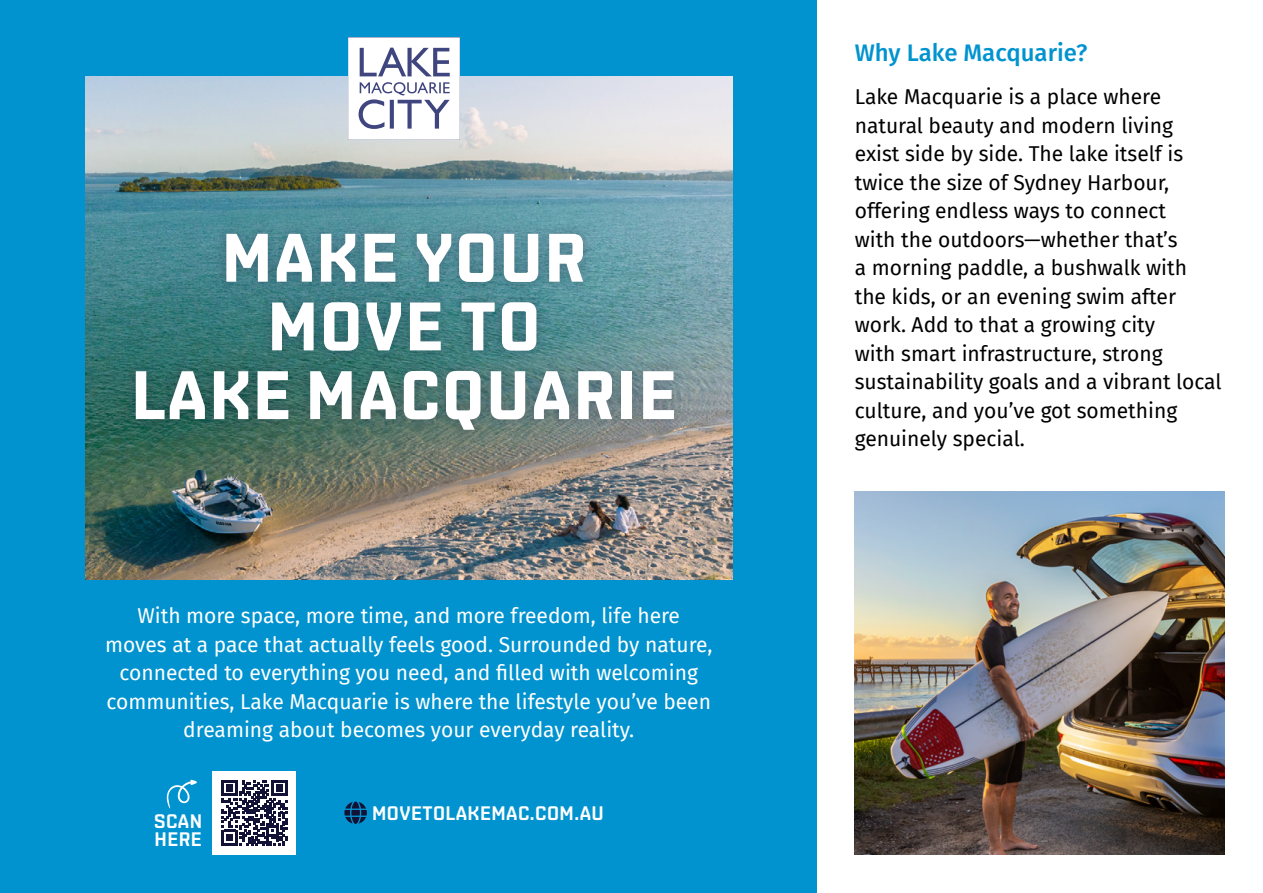
<style>
.page{position:relative;width:1263px;height:893px;background:#fff}
.page>*{position:absolute;margin:0;border:0;box-sizing:border-box;transform-origin:0 0}
.t1{font:700 68.7px/68.7px "Shentox";letter-spacing:.03em;color:#fff;text-align:center}
.t2{font:500 24px "Fira Sans";color:#0093cf}
.t3{font:21px/28.5px "Fira Sans";color:#000}
.t4{font:21px/28.5px "Fira Sans";color:#fff;text-align:center}
.t5{font:600 19.65px/18.1px "Shentox";letter-spacing:.025em;color:#fff}
</style>
<div class="page">
<div style="left:0;top:0;width:816px;height:893px;background:#0093cf"></div>
<img style="left:85px;top:77px;width:647px;height:502px">
<div style="left:122px;top:221px;width:565px;height:222px;background:#111236;opacity:.3"></div>
<img style="left:855px;top:492px;width:370px;height:363px">
<svg style="left:348px;top:37px;width:112px;height:103px;background:#dbdce6"></svg>
<svg style="left:344px;top:801px;width:23px;height:23px"></svg>
<div style="left:213px;top:771px;width:83px;height:84px;background:#fff"></div>
<svg style="left:222px;top:780px;width:65px;height:66px"></svg>
<svg style="left:166px;top:780px;width:31px;height:28px"></svg>
<h1 class="t1" style="left:131px;top:224px;width:547px">MAKE YOUR<br>MOVE TO<br>LAKE MACQUARIE</h1>
<p class="t4" style="left:105px;top:601px;width:609px">With more space, more time, and more freedom, life here moves at a pace that actually feels good. Surrounded by nature, connected to everything you need, and filled with welcoming communities, Lake Macquarie is where the lifestyle you’ve been dreaming about becomes your everyday reality.</p>
<p class="t5" style="left:154px;top:812px;width:50px">SCAN<br>HERE</p>
<p class="t5" style="left:372px;top:804px;width:233px">MOVETOLAKEMAC.COM.AU</p>
<p class="t2" style="left:855px;top:33px;width:234px">Why Lake Macquarie?</p>
<p class="t3" style="left:855px;top:82px;width:368px">Lake Macquarie is a place where natural beauty and modern living exist side by side. The lake itself is twice the size of Sydney Harbour, offering endless ways to connect<br>with the outdoors—whether that’s<br>a morning paddle, a bushwalk with the kids, or an evening swim after work. Add to that a growing city<br>with smart infrastructure, strong sustainability goals and a vibrant local culture, and you’ve got something genuinely special.</p>
</div>
